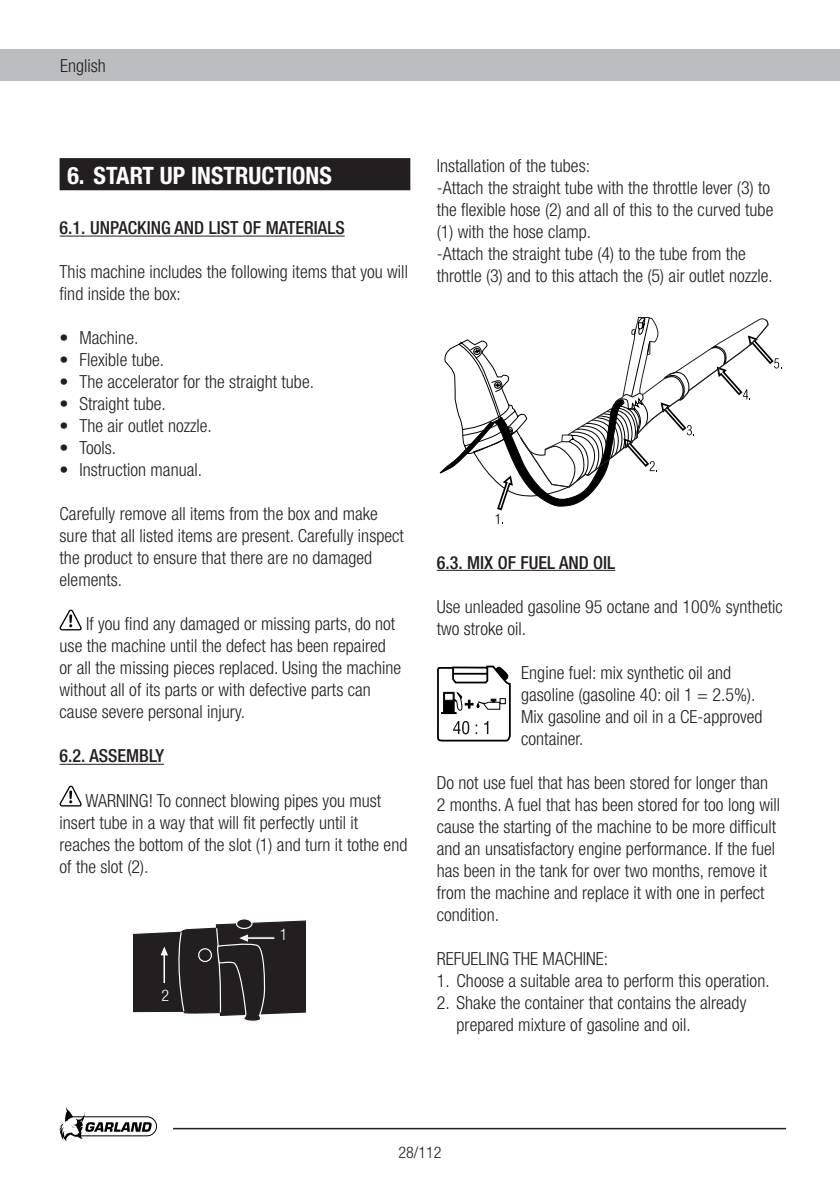
<style>
.page{position:relative;width:840px;height:1191px;background:#fff}
.page>*{position:absolute;margin:0;border:0;box-sizing:border-box;transform-origin:0 0}
.t1{font:700 condensed 24px "Helvetica Neue";color:#fff}
.t2{font:300 condensed 18px/22px "Helvetica Neue";color:#231f20}
.t3{font:500 condensed 18px "Helvetica Neue";color:#231f20}
.t4{font:300 condensed 16px "Helvetica Neue";color:#231f20}
.t5{font:300 condensed 16px "Helvetica Neue";color:#fff}
</style>
<div class="page">
<div style="left:0;top:50px;width:839px;height:31px;background:#bcbdc0"></div>
<svg style="left:59px;top:1107px;width:98px;height:34px"></svg>
<hr style="left:173px;top:1127px;width:612px;height:2px;background:#231f20">
<hr style="left:60px;top:236px;width:284px;height:1px;background:#231f20">
<hr style="left:60px;top:764px;width:104px;height:1px;background:#231f20">
<div style="left:61px;top:159px;width:348px;height:30px;background:#231f20"></div>
<div style="left:60px;top:158px;width:350px;height:32px;border:2px solid #231f20"></div>
<svg style="left:59px;top:610px;width:23px;height:21px"></svg>
<svg style="left:59px;top:786px;width:23px;height:21px"></svg>
<hr style="left:436px;top:570px;width:179px;height:1px;background:#231f20">
<svg style="left:437px;top:665px;width:74px;height:77px"></svg>
<div style="left:236px;top:918px;width:16px;height:11px;border:1px solid #fff;border-radius:50%"></div>
<svg style="left:134px;top:919px;width:171px;height:102px;background:#4a4647"></svg>
<svg style="left:439px;top:317px;width:341px;height:207px"></svg>
<p class="t2" style="left:60px;top:55px;width:47px">English</p>
<h1 class="t1" style="left:67px;top:160px;width:266px">6. START UP INSTRUCTIONS</h1>
<p class="t3" style="left:60px;top:217px;width:286px">6.1. UNPACKING AND LIST OF MATERIALS</p>
<p class="t2" style="left:60px;top:261px;width:350px">This machine includes the following items that you will find inside the box:</p>
<p class="t2" style="left:60px;top:327px;width:80px">• Machine.</p>
<p class="t2" style="left:60px;top:349px;width:106px">• Flexible tube.</p>
<p class="t2" style="left:60px;top:371px;width:256px">• The accelerator for the straight tube.</p>
<p class="t2" style="left:60px;top:393px;width:108px">• Straight tube.</p>
<p class="t2" style="left:60px;top:415px;width:154px">• The air outlet nozzle.</p>
<p class="t2" style="left:60px;top:437px;width:58px">• Tools.</p>
<p class="t2" style="left:60px;top:459px;width:144px">• Instruction manual.</p>
<p class="t2" style="left:60px;top:503px;width:345px">Carefully remove all items from the box and make sure that all listed items are present. Carefully inspect the product to ensure that there are no damaged elements.</p>
<p class="t2" style="left:60px;top:613px;width:343px;text-indent:26px">If you find any damaged or missing parts, do not use the machine until the defect has been repaired or all the missing pieces replaced. Using the machine without all of its parts or with defective parts can cause severe personal injury.</p>
<p class="t3" style="left:60px;top:745px;width:106px">6.2. ASSEMBLY</p>
<p class="t2" style="left:60px;top:789px;width:349px;text-indent:26px">WARNING! To connect blowing pipes you must insert tube in a way that will fit perfectly until it reaches the bottom of the slot (1) and turn it tothe end of the slot (2).</p>
<p class="t5" style="left:161px;top:985px;width:9px">2</p>
<p class="t5" style="left:280px;top:925px;width:9px">1</p>
<p class="t2" style="left:436px;top:155px;width:338px">Installation of the tubes:<br>-Attach the straight tube with the throttle lever (3) to the flexible hose (2) and all of this to the curved tube (1) with the hose clamp.<br>-Attach the straight tube (4) to the tube from the throttle (3) and to this attach the (5) air outlet nozzle.</p>
<p class="t3" style="left:436px;top:551px;width:180px">6.3. MIX OF FUEL AND OIL</p>
<p class="t2" style="left:436px;top:595px;width:347px">Use unleaded gasoline 95 octane and 100% synthetic two stroke oil.</p>
<p class="t2" style="left:521px;top:661px;width:243px">Engine fuel: mix synthetic oil and gasoline (gasoline 40: oil 1 = 2.5%).<br>Mix gasoline and oil in a CE-approved container.</p>
<p class="t2" style="left:436px;top:771px;width:345px">Do not use fuel that has been stored for longer than 2 months. A fuel that has been stored for too long will cause the starting of the machine to be more difficult and an unsatisfactory engine performance. If the fuel has been in the tank for over two months, remove it from the machine and replace it with one in perfect condition.</p>
<p class="t2" style="left:436px;top:947px;width:173px">REFUELING THE MACHINE:</p>
<p class="t2" style="left:436px;top:969px;width:334px">1. Choose a suitable area to perform this operation.</p>
<p class="t2" style="left:456px;top:991px;width:291px;text-indent:-20px">2. Shake the container that contains the already prepared mixture of gasoline and oil.</p>
<p class="t4" style="left:398px;top:1143px;width:45px">28/112</p>
</div>
